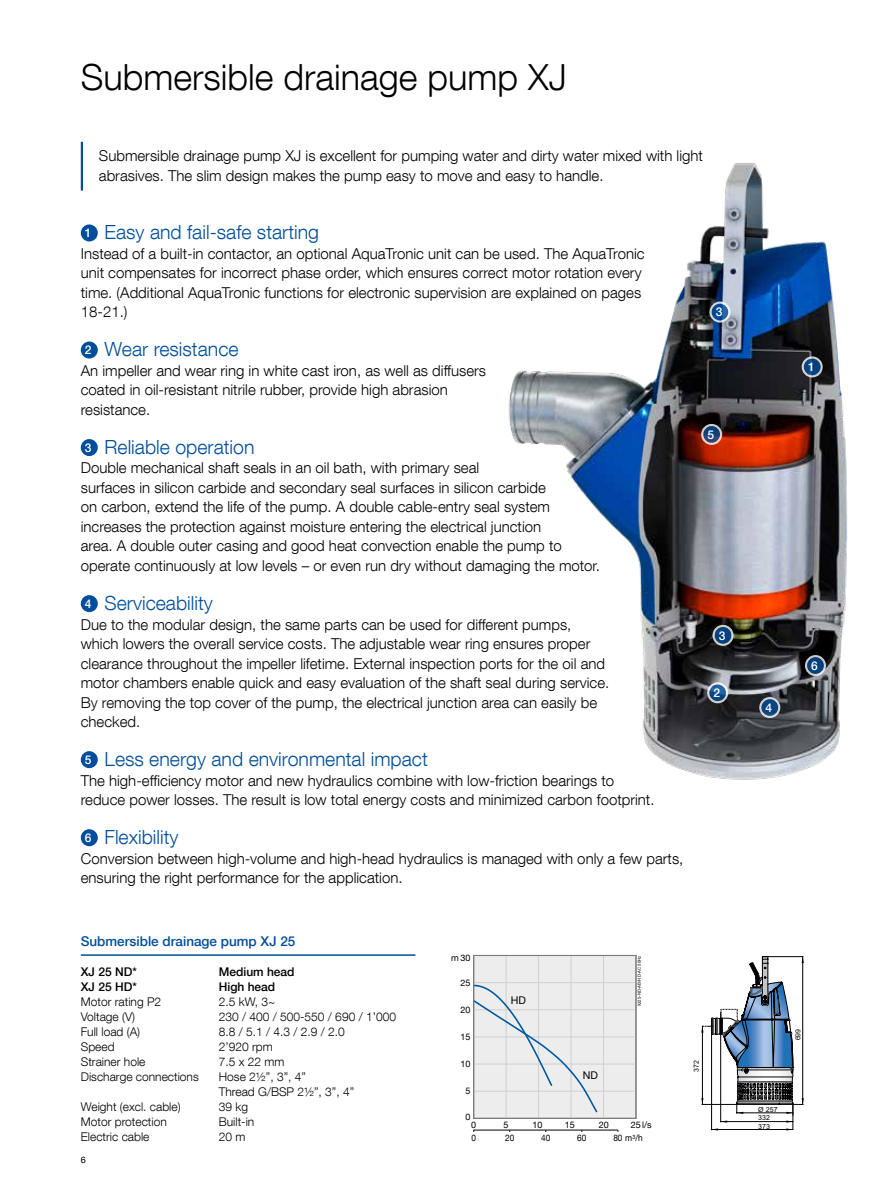
<style>
.page{position:relative;width:893px;height:1191px;background:#fff}
.page>*{position:absolute;margin:0;border:0;box-sizing:border-box;transform-origin:0 0}
.t1{font:300 36px "Helvetica Neue LT Com";color:#000}
.t2{font:300 19.5px "Helvetica Neue LT Com";color:#004e9b}
.t3{font:300 15px/19.5px "Helvetica Neue LT Com";color:#000}
.t4{font:500 13.5px "Helvetica Neue LT Com";color:#004e9b}
.t5{font:300 12px/15px "Helvetica Neue LT Com";color:#000}
.t6{font:500 12px "Helvetica Neue LT Com";color:#000}
.t7{font:500 12px "Helvetica Neue LT Com";color:#fff}
.t8{font:10.65px "Helvetica Neue LT Com";color:#000}
.t9{font:9px "Helvetica Neue LT Com";color:#000}
.t10{font:9px "Helvetica Neue LT Com";color:#000;scale:.92 1}
.t11{font:7.05px "Arial";color:#000}
.t12{font:6.9px/8.4px "Arial";color:#000}
.t13{font:4.2px "Helvetica Neue LT Com";color:#000}
.s1{font-weight:500;font-size:12px;color:#fff}
</style>
<div class="page">
<div style="left:474px;top:955px;width:162px;height:163px;background:#ededed"></div>
<hr style="left:506px;top:955px;width:1px;height:163px;background:#d0d0d0">
<hr style="left:538px;top:955px;width:1px;height:163px;background:#d0d0d0">
<hr style="left:571px;top:955px;width:1px;height:163px;background:#d0d0d0">
<hr style="left:603px;top:955px;width:1px;height:163px;background:#d0d0d0">
<hr style="left:474px;top:982px;width:162px;height:1px;background:#d0d0d0">
<hr style="left:474px;top:1009px;width:162px;height:1px;background:#d0d0d0">
<hr style="left:474px;top:1036px;width:162px;height:1px;background:#d0d0d0">
<hr style="left:474px;top:1063px;width:162px;height:1px;background:#d0d0d0">
<hr style="left:474px;top:1091px;width:162px;height:1px;background:#d0d0d0">
<hr style="left:473px;top:1129px;width:145px;height:1px;background:#000">
<svg style="left:475px;top:984px;width:124px;height:130px"></svg>
<div style="left:473px;top:955px;width:163px;height:163px;border:1px solid #7c7b7b"></div>
<svg style="left:701px;top:956px;width:103px;height:174px"></svg>
<hr style="left:711px;top:1033px;width:1px;height:96px;background:#000">
<hr style="left:712px;top:1129px;width:81px;height:1px;background:#000">
<hr style="left:81px;top:142px;width:2px;height:48px;background:#004e9b">
<div style="left:81px;top:224px;width:17px;height:17px;background:#004e9b;border-radius:50%"></div>
<div style="left:81px;top:341px;width:17px;height:17px;background:#004e9b;border-radius:50%"></div>
<div style="left:81px;top:439px;width:17px;height:17px;background:#004e9b;border-radius:50%"></div>
<div style="left:81px;top:595px;width:17px;height:17px;background:#004e9b;border-radius:50%"></div>
<div style="left:81px;top:751px;width:17px;height:17px;background:#004e9b;border-radius:50%"></div>
<div style="left:81px;top:829px;width:17px;height:17px;background:#004e9b;border-radius:50%"></div>
<hr style="left:81px;top:954px;width:334px;height:2px;background:#004e9b">
<img style="left:508px;top:163px;width:339px;height:617px">
<svg style="left:712px;top:304px;width:16px;height:16px"></svg>
<div style="left:709px;top:301px;width:21px;height:21px;border:2px solid #fff;border-radius:50%"></div>
<div style="left:715px;top:627px;width:16px;height:16px;background:#02407d;border-radius:50%"></div>
<div style="left:712px;top:625px;width:21px;height:21px;border:2px solid #fff;border-radius:50%"></div>
<svg style="left:807px;top:657px;width:17px;height:17px"></svg>
<div style="left:805px;top:655px;width:21px;height:21px;border:2px solid #fff;border-radius:50%"></div>
<svg style="left:709px;top:684px;width:17px;height:17px"></svg>
<div style="left:707px;top:682px;width:21px;height:21px;border:2px solid #fff;border-radius:50%"></div>
<svg style="left:804px;top:358px;width:16px;height:17px"></svg>
<div style="left:802px;top:356px;width:21px;height:21px;border:2px solid #fff;border-radius:50%"></div>
<svg style="left:703px;top:426px;width:17px;height:17px"></svg>
<div style="left:701px;top:424px;width:21px;height:21px;border:2px solid #fff;border-radius:50%"></div>
<svg style="left:761px;top:699px;width:17px;height:17px"></svg>
<div style="left:759px;top:697px;width:21px;height:21px;border:2px solid #fff;border-radius:50%"></div>
<h1 class="t1" style="left:81px;top:55px;width:488px">Submersible drainage pump XJ</h1>
<p class="t3" style="left:99px;top:146px;width:605px">Submersible drainage pump XJ is excellent for pumping water and dirty water mixed with light abrasives. The slim design makes the pump easy to move and easy to handle.</p>
<h2 class="t2" style="left:85px;top:220px;width:236px"><span class="s1">1</span> Easy and fail-safe starting</h2>
<p class="t3" style="left:81px;top:243px;width:565px">Instead of a built-in contactor, an optional AquaTronic unit can be used. The AquaTronic unit compensates for incorrect phase order, which ensures correct motor rotation every time. (Additional AquaTronic functions for electronic supervision are explained on pages 18-21.)</p>
<h2 class="t2" style="left:85px;top:337px;width:155px"><span class="s1">2</span> Wear resistance</h2>
<p class="t3" style="left:81px;top:360px;width:407px">An impeller and wear ring in white cast iron, as well as diffusers coated in oil-resistant nitrile rubber, provide high abrasion resistance.</p>
<h2 class="t2" style="left:85px;top:435px;width:171px"><span class="s1">3</span> Reliable operation</h2>
<p class="t3" style="left:81px;top:458px;width:521px">Double mechanical shaft seals in an oil bath, with primary seal<br>surfaces in silicon carbide and secondary seal surfaces in silicon carbide<br>on carbon, extend the life of the pump. A double cable-entry seal system increases the protection against moisture entering the electrical junction<br>area. A double outer casing and good heat convection enable the pump to operate continuously at low levels – or even run dry without damaging the motor.</p>
<h2 class="t2" style="left:85px;top:591px;width:129px"><span class="s1">4</span> Serviceability</h2>
<p class="t3" style="left:81px;top:614px;width:530px">Due to the modular design, the same parts can be used for different pumps, which lowers the overall service costs. The adjustable wear ring ensures proper clearance throughout the impeller lifetime. External inspection ports for the oil and motor chambers enable quick and easy evaluation of the shaft seal during service.<br>By removing the top cover of the pump, the electrical junction area can easily be checked.</p>
<h2 class="t2" style="left:85px;top:747px;width:344px"><span class="s1">5</span> Less energy and environmental impact</h2>
<p class="t3" style="left:81px;top:770px;width:575px">The high-efficiency motor and new hydraulics combine with low-friction bearings to reduce power losses. The result is low total energy costs and minimized carbon footprint.</p>
<h2 class="t2" style="left:85px;top:825px;width:95px"><span class="s1">6</span> Flexibility</h2>
<p class="t3" style="left:81px;top:848px;width:604px">Conversion between high-volume and high-head hydraulics is managed with only a few parts, ensuring the right performance for the application.</p>
<p class="t7" style="left:716px;top:305px;width:8px">3</p>
<p class="t7" style="left:707px;top:427px;width:8px">5</p>
<p class="t7" style="left:719px;top:628px;width:8px">3</p>
<p class="t7" style="left:713px;top:685px;width:8px">2</p>
<p class="t4" style="left:81px;top:933px;width:216px">Submersible drainage pump XJ 25</p>
<p class="t6" style="left:81px;top:964px;width:58px">XJ 25 ND*</p>
<p class="t6" style="left:219px;top:964px;width:77px">Medium head</p>
<p class="t6" style="left:81px;top:979px;width:58px">XJ 25 HD*</p>
<p class="t6" style="left:219px;top:979px;width:58px">High head</p>
<p class="t5" style="left:81px;top:993px;width:82px">Motor rating P2</p>
<p class="t5" style="left:219px;top:993px;width:58px">2.5 kW, 3~</p>
<p class="t5" style="left:81px;top:1008px;width:56px">Voltage (V)</p>
<p class="t5" style="left:219px;top:1008px;width:179px">230 / 400 / 500-550 / 690 / 1’000</p>
<p class="t5" style="left:81px;top:1023px;width:61px">Full load (A)</p>
<p class="t5" style="left:219px;top:1023px;width:128px">8.8 / 5.1 / 4.3 / 2.9 / 2.0</p>
<p class="t5" style="left:81px;top:1038px;width:35px">Speed</p>
<p class="t5" style="left:219px;top:1038px;width:56px">2’920 rpm</p>
<p class="t5" style="left:81px;top:1053px;width:66px">Strainer hole</p>
<p class="t5" style="left:219px;top:1053px;width:67px">7.5 x 22 mm</p>
<p class="t5" style="left:81px;top:1068px;width:120px">Discharge connections</p>
<p class="t5" style="left:219px;top:1068px;width:137px">Hose 2½”, 3”, 4”<br>Thread G/BSP 2½”, 3”, 4”</p>
<p class="t5" style="left:81px;top:1098px;width:101px">Weight (excl. cable)</p>
<p class="t5" style="left:219px;top:1098px;width:31px">39 kg</p>
<p class="t5" style="left:81px;top:1113px;width:88px">Motor protection</p>
<p class="t5" style="left:219px;top:1113px;width:37px">Built-in</p>
<p class="t5" style="left:81px;top:1128px;width:70px">Electric cable</p>
<p class="t5" style="left:219px;top:1128px;width:28px">20 m</p>
<p class="t9" style="left:81px;top:1154px;width:7px">6</p>
<p class="t9" style="left:451px;top:952px;width:21px">m30</p>
<p class="t9" style="left:461px;top:976px;width:12px">25</p>
<p class="t9" style="left:461px;top:1004px;width:12px">20</p>
<p class="t9" style="left:461px;top:1031px;width:12px">15</p>
<p class="t9" style="left:461px;top:1058px;width:12px">10</p>
<p class="t9" style="left:465px;top:1085px;width:7px">5</p>
<p class="t8" style="left:511px;top:993px;width:17px">HD</p>
<p class="t8" style="left:583px;top:1069px;width:17px">ND</p>
<p class="t13" style="left:637px;top:1006px;width:52px;rotate:-90deg">XJ25-ND-AB/HD-AC 50Hz</p>
<p class="t9" style="left:465px;top:1111px;width:7px">0</p>
<p class="t9" style="left:504px;top:1119px;width:7px">5</p>
<p class="t9" style="left:631px;top:1119px;width:22px">25l/s</p>
<p class="t9" style="left:471px;top:1119px;width:7px">0</p>
<p class="t9" style="left:565px;top:1119px;width:12px">15</p>
<p class="t9" style="left:599px;top:1119px;width:12px">20</p>
<p class="t9" style="left:532px;top:1119px;width:12px">10</p>
<p class="t10" style="left:471px;top:1132px;width:6px">0</p>
<p class="t10" style="left:613px;top:1132px;width:33px">80 m<sup>3</sup>/h</p>
<p class="t10" style="left:505px;top:1132px;width:11px">20</p>
<p class="t10" style="left:541px;top:1132px;width:11px">40</p>
<p class="t10" style="left:577px;top:1132px;width:11px">60</p>
<p class="t11" style="left:692px;top:1071px;width:13px;rotate:-90deg">372</p>
<p class="t7" style="left:808px;top:360px;width:8px">1</p>
<p class="t7" style="left:766px;top:700px;width:8px">4</p>
<p class="t7" style="left:811px;top:658px;width:8px">6</p>
<p class="t11" style="left:793px;top:1040px;width:13px;rotate:-90deg">699</p>
<p class="t12" style="left:758px;top:1105px;width:21px">Ø 257</p>
<p class="t12" style="left:758px;top:1113px;width:13px">332<br>373</p>
</div>
